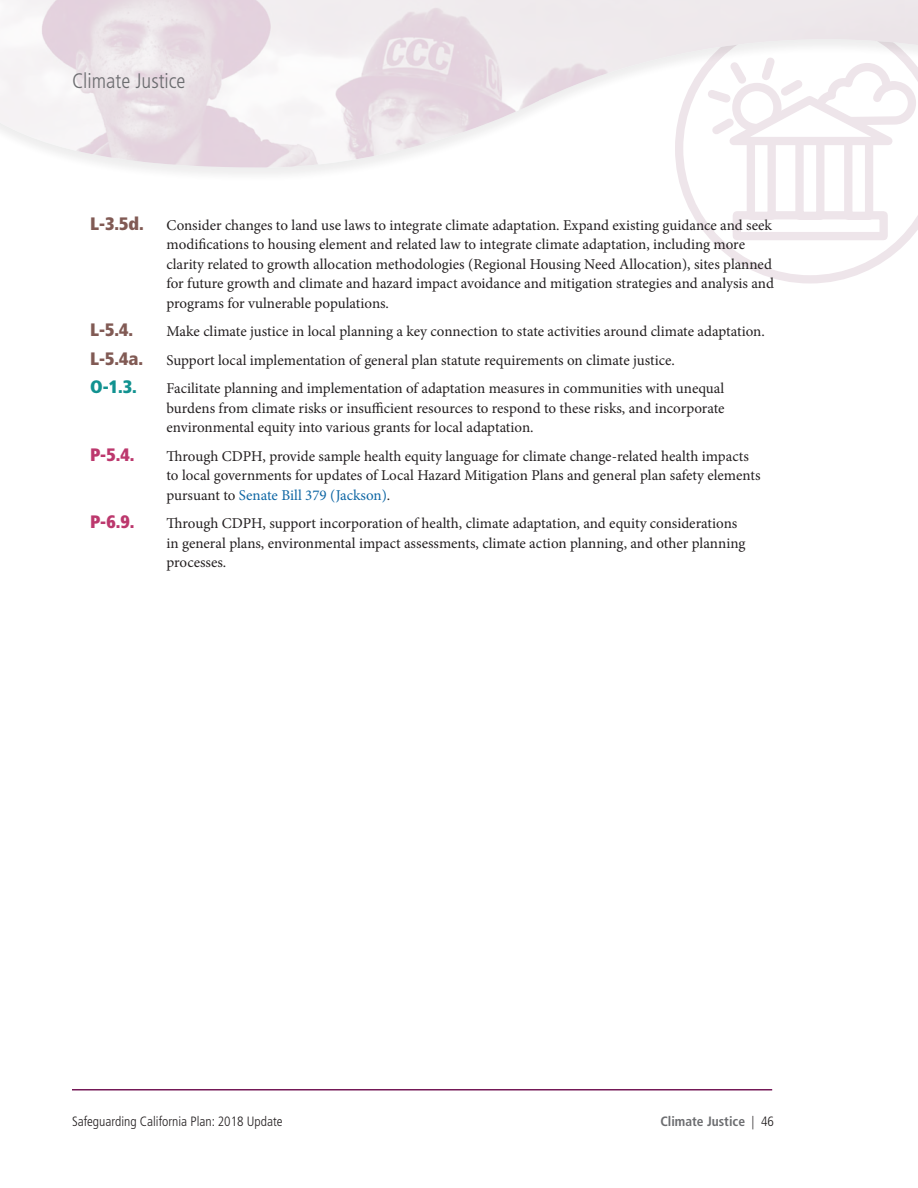
<style>
.page{position:relative;width:918px;height:1188px;background:#fff}
.page>*{position:absolute;margin:0;border:0;box-sizing:border-box;transform-origin:0 0}
.t1{font:300 condensed 21px "Frutiger LT Std";color:#6c6d70}
.t2{font:900 condensed 18px "Frutiger LT Std";color:#815a54}
.t3{font:900 condensed 18px "Frutiger LT Std";color:#bc386d}
.t4{font:900 condensed 18px "Frutiger LT Std";color:#119290}
.t5{font:15px/19.5px "Minion Pro";color:#231f20}
.t6{font:300 condensed 13.5px "Frutiger LT Std";color:#231f20}
.t7{font:700 condensed 13.5px "Frutiger LT Std";color:#6c6d70}
.s1{color:#0e66a4}
.s2{font-weight:300;color:#231f20}
</style>
<div class="page">
<svg style="left:679px;top:183px;width:239px;height:101px"></svg>
<div style="left:733px;top:211px;width:155px;height:29px;background:#fff;border:8px solid #eee5ea"></div>
<div style="left:747px;top:137px;width:29px;height:83px;background:#fff;border:8px solid #eee5ea"></div>
<div style="left:795px;top:137px;width:29px;height:83px;background:#fff;border:8px solid #eee5ea"></div>
<div style="left:844px;top:137px;width:29px;height:83px;background:#fff;border:8px solid #eee5ea"></div>
<hr style="left:72px;top:1089px;width:700px;height:1px;background:#741957">
<div style="left:0;top:0;width:918px;height:183px;background:#231f20;opacity:.4"></div>
<img style="left:0;top:0;width:918px;height:168px">
<h1 class="t1" style="left:72px;top:69px;width:115px">Climate Justice</h1>
<p class="t2" style="left:90px;top:212px;width:55px">L-3.5d.</p>
<p class="t5" style="left:166px;top:215px;width:609px">Consider changes to land use laws to integrate climate adaptation. Expand existing guidance and seek modifications to housing element and related law to integrate climate adaptation, including more clarity related to growth allocation methodologies (Regional Housing Need Allocation), sites planned for future growth and climate and hazard impact avoidance and mitigation strategies and analysis and programs for vulnerable populations.</p>
<p class="t2" style="left:90px;top:319px;width:45px">L-5.4.</p>
<p class="t5" style="left:167px;top:322px;width:600px">Make climate justice in local planning a key connection to state activities around climate adaptation.</p>
<p class="t2" style="left:90px;top:347px;width:55px">L-5.4a.</p>
<p class="t5" style="left:166px;top:350px;width:510px">Support local implementation of general plan statute requirements on climate justice.</p>
<p class="t4" style="left:90px;top:376px;width:48px">O-1.3.</p>
<p class="t5" style="left:166px;top:379px;width:560px;text-align:justify">Facilitate planning and implementation of adaptation measures in communities with unequal burdens from climate risks or insufficient resources to respond to these risks, and incorporate environmental equity into various grants for local adaptation.</p>
<p class="t3" style="left:90px;top:443px;width:46px">P-5.4.</p>
<p class="t5" style="left:166px;top:446px;width:596px">Through CDPH, provide sample health equity language for climate change-related health impacts to local governments for updates of Local Hazard Mitigation Plans and general plan safety elements pursuant to <span class="s1">Senate Bill 379 (Jackson)</span>.</p>
<p class="t3" style="left:90px;top:511px;width:46px">P-6.9.</p>
<p class="t5" style="left:166px;top:514px;width:580px">Through CDPH, support incorporation of health, climate adaptation, and equity considerations in general plans, environmental impact assessments, climate action planning, and other planning processes.</p>
<p class="t6" style="left:72px;top:1114px;width:212px">Safeguarding California Plan: 2018 Update</p>
<p class="t7" style="left:660px;top:1113px;width:115px">Climate Justice <span class="s2">| 46</span></p>
</div>
